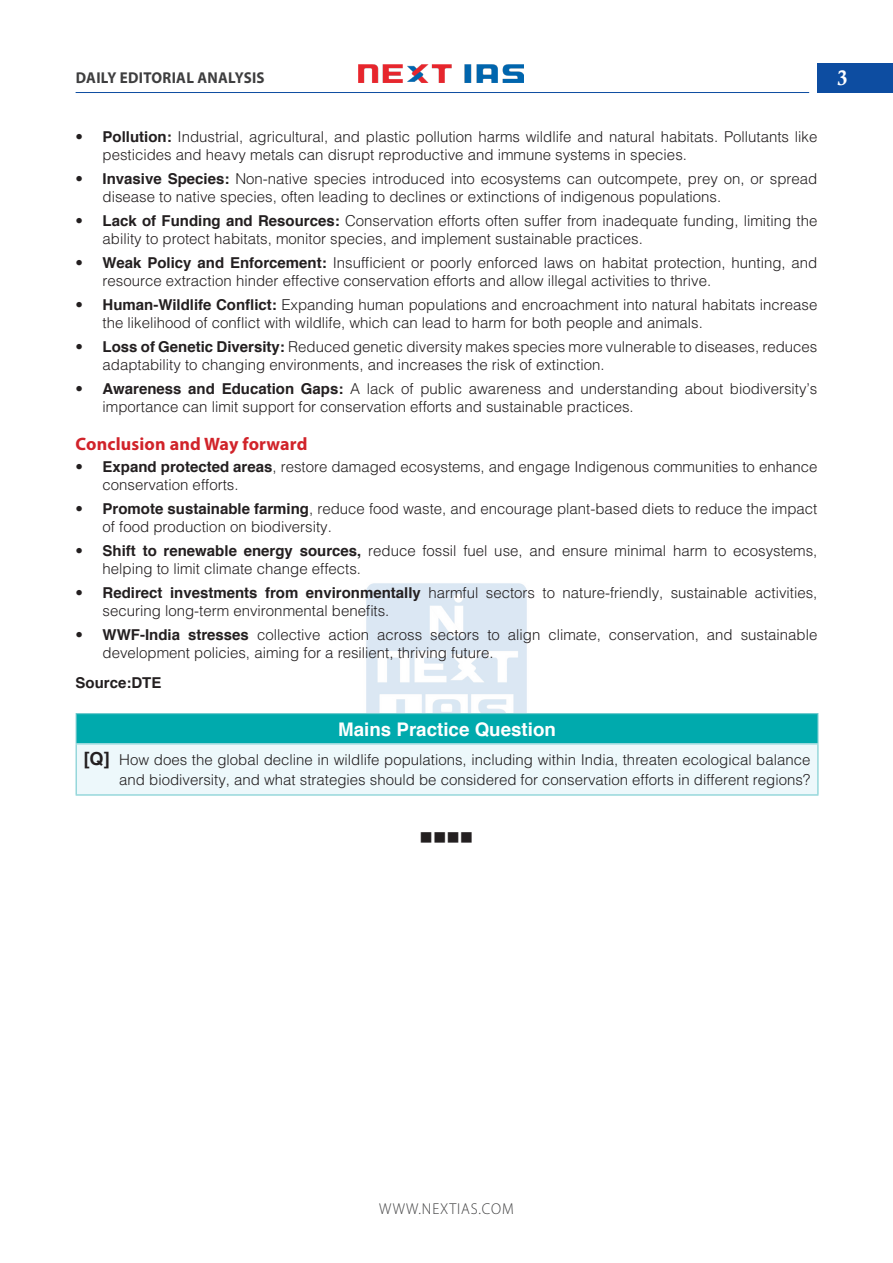
<style>
.page{position:relative;width:893px;height:1263px;background:#fff}
.page>*{position:absolute;margin:0;border:0;box-sizing:border-box;transform-origin:0 0}
.t1{font:21px "Calis MT Bol";color:#fff}
.Table_Head{font:700 18.75px "Helvetica";color:#fff}
.H-2{font:700 18px "Myriad Pro";letter-spacing:.01em;color:#d1232a}
.body{font:18px "Wingdings";color:#231f20}
.t2{font:700 15.75px "Myriad Pro";letter-spacing:.02em;color:#3e3e3f;scale:.95 1}
.t3{font:300 15.75px "Myriad Pro";letter-spacing:.06em;color:#3e3e3f;scale:.95 1}
.body-2{font:300 15px/18px "Helvetica";color:#231f20}
.body-3{font:700 15px "Helvetica";color:#231f20}
.s1{font-weight:700}
.s2{font-weight:700;font-size:18px}
</style>
<div class="page">
<div style="left:817px;top:63px;width:76px;height:30px;background:#0d4da1"></div>
<img style="left:358px;top:64px;width:165px;height:19px">
<hr style="left:76px;top:92px;width:733px;height:1px;background:#0d4da1">
<img style="left:366px;top:583px;width:161px;height:130px">
<div style="left:76px;top:714px;width:742px;height:30px;background:#00aaad"></div>
<div style="left:76px;top:744px;width:742px;height:51px;background:#edf8fb"></div>
<hr style="left:76px;top:744px;width:1px;height:50px;background:#77ccd0">
<hr style="left:817px;top:744px;width:1px;height:50px;background:#77ccd0">
<hr style="left:76px;top:794px;width:742px;height:1px;background:#77ccd0">
<hr style="left:76px;top:713px;width:742px;height:1px;background:#77ccd0">
<svg style="left:76px;top:714px;width:1px;height:29px"></svg>
<svg style="left:817px;top:714px;width:1px;height:29px"></svg>
<hr style="left:76px;top:743px;width:742px;height:1px;background:#77ccd0">
<p class="t2" style="left:76px;top:67px;width:200px">DAILY EDITORIAL ANALYSIS</p>
<p class="body-2" style="left:103px;top:127px;width:716px;text-indent:-27px">• <span class="s1">Pollution:</span> Industrial, agricultural, and plastic pollution harms wildlife and natural habitats. Pollutants like pesticides and heavy metals can disrupt reproductive and immune systems in species.</p>
<p class="body-2" style="left:103px;top:169px;width:716px;text-indent:-27px">• <span class="s1">Invasive Species:</span> Non-native species introduced into ecosystems can outcompete, prey on, or spread disease to native species, often leading to declines or extinctions of indigenous populations.</p>
<p class="body-2" style="left:103px;top:211px;width:716px;text-indent:-27px">• <span class="s1">Lack of Funding and Resources:</span> Conservation efforts often suffer from inadequate funding, limiting the ability to protect habitats, monitor species, and implement sustainable practices.</p>
<p class="body-2" style="left:103px;top:253px;width:716px;text-indent:-27px">• <span class="s1">Weak Policy and Enforcement:</span> Insufficient or poorly enforced laws on habitat protection, hunting, and resource extraction hinder effective conservation efforts and allow illegal activities to thrive.</p>
<p class="body-2" style="left:103px;top:295px;width:716px;text-indent:-27px">• <span class="s1">Human-Wildlife Conflict:</span> Expanding human populations and encroachment into natural habitats increase the likelihood of conflict with wildlife, which can lead to harm for both people and animals.</p>
<p class="body-2" style="left:103px;top:337px;width:716px;text-indent:-27px">• <span class="s1">Loss of Genetic Diversity:</span> Reduced genetic diversity makes species more vulnerable to diseases, reduces adaptability to changing environments, and increases the risk of extinction.</p>
<p class="body-2" style="left:103px;top:379px;width:716px;text-indent:-27px">• <span class="s1">Awareness and Education Gaps:</span> A lack of public awareness and understanding about biodiversity’s importance can limit support for conservation efforts and sustainable practices.</p>
<p class="H-2" style="left:76px;top:432px;width:233px">Conclusion and Way forward</p>
<p class="body-2" style="left:103px;top:457px;width:716px;text-indent:-27px">• <span class="s1">Expand protected areas</span>, restore damaged ecosystems, and engage Indigenous communities to enhance conservation efforts.</p>
<p class="body-2" style="left:103px;top:499px;width:716px;text-indent:-27px">• <span class="s1">Promote sustainable farming</span>, reduce food waste, and encourage plant-based diets to reduce the impact of food production on biodiversity.</p>
<p class="body-2" style="left:103px;top:541px;width:716px;text-indent:-27px">• <span class="s1">Shift to renewable energy sources,</span> reduce fossil fuel use, and ensure minimal harm to ecosystems, helping to limit climate change effects.</p>
<p class="body-2" style="left:103px;top:583px;width:716px;text-indent:-27px">• <span class="s1">Redirect investments from environmentally</span> harmful sectors to nature-friendly, sustainable activities, securing long-term environmental benefits.</p>
<p class="body-2" style="left:103px;top:625px;width:716px;text-indent:-27px">• <span class="s1">WWF-India stresses</span> collective action across sectors to align climate, conservation, and sustainable development policies, aiming for a resilient, thriving future.</p>
<p class="body-3" style="left:76px;top:670px;width:87px">Source:DTE</p>
<p class="Table_Head" style="left:338px;top:714px;width:219px">Mains Practice Question</p>
<p class="body-2" style="left:84px;top:749px;width:728px;line-height:20.2px;text-align:right"><span class="s2">[Q]</span> How does the global decline in wildlife populations, including within India, threaten ecological balance and biodiversity, and what strategies should be considered for conservation efforts in different regions?</p>
<p class="body" style="left:420px;top:828px;width:55px">■■■■</p>
<h1 class="t1" style="left:837px;top:66px;width:12px">3</h1>
<p class="t3" style="left:379px;top:1200px;width:143px">WWW.NEXTIAS.COM</p>
</div>
